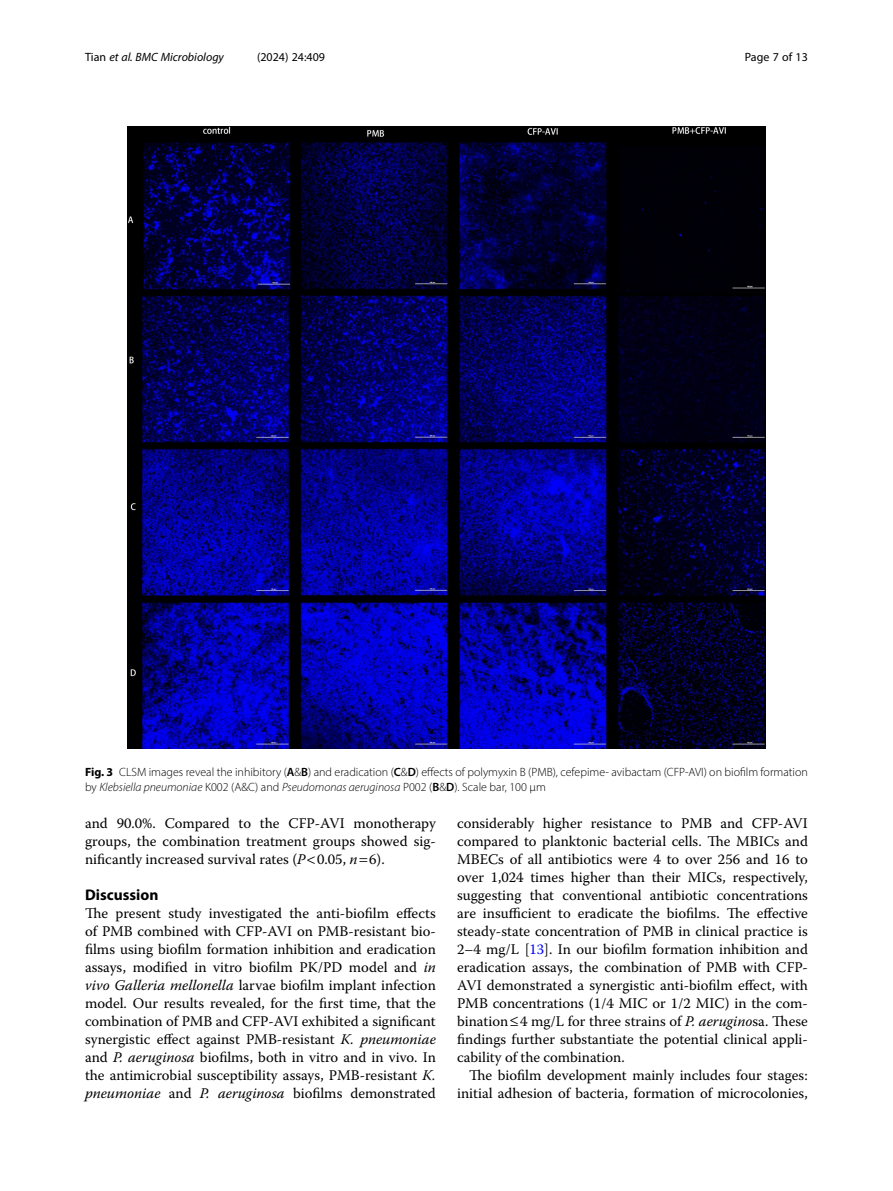
<style>
.page{position:relative;width:893px;height:1191px;background:#fff}
.page>*{position:absolute;margin:0;border:0;box-sizing:border-box;transform-origin:0 0}
.Head_1{font:700 15.45px "Myriad Pro";color:#000}
.Body_Text{font:14.7px/18px "Warnock Pro";color:#000;text-align:justify}
.Body_Text_Indent{font:14.7px/18px "Warnock Pro";color:#000;text-align:justify}
.Figure_Caption{font:300 12px/15px "Myriad Pro";color:#000}
.t1{font:italic 12px "Myriad Pro";color:#000}
.t2{font:12px "Myriad Pro";color:#000}
.s1{font-style:normal}
.s2{font-weight:700}
.s3{font-weight:600}
.s4{font-style:italic}
.s5{color:#00f}
</style>
<div class="page">
<img style="left:128px;top:126px;width:637px;height:622px">
<p class="t1" style="left:85px;top:50px;width:140px"><span class="s1">Tian</span> et al. BMC Microbiology</p>
<p class="t2" style="left:257px;top:50px;width:70px">(2024) 24:409</p>
<p class="t2" style="left:745px;top:50px;width:65px">Page 7 of 13</p>
<p class="Figure_Caption" style="left:85px;top:764px;width:724px"><span class="s2">Fig. 3</span> CLSM images reveal the inhibitory (<span class="s3">A</span>&amp;<span class="s3">B</span>) and eradication (<span class="s3">C</span>&amp;<span class="s3">D</span>) effects of polymyxin B (PMB), cefepime- avibactam (CFP-AVI) on biofilm formation by <span class="s4">Klebsiella pneumoniae</span> K002 (A&amp;C) and <span class="s4">Pseudomonas aeruginosa</span> P002 (<span class="s3">B</span>&amp;<span class="s3">D</span>). Scale bar, 100 μm</p>
<p class="Body_Text_Indent" style="left:85px;top:814px;width:352px">and 90.0%. Compared to the CFP-AVI monotherapy groups, the combination treatment groups showed sig&shy;nificantly increased survival rates (<span class="s4">P</span> 0.05, <span class="s4">n</span> 6).</p>
<p class="Head_1" style="left:85px;top:885px;width:75px">Discussion</p>
<p class="Body_Text" style="left:85px;top:904px;width:352px">The present study investigated the anti-biofilm effects of PMB combined with CFP-AVI on PMB-resistant bio&shy;films using biofilm formation inhibition and eradication assays, modified in vitro biofilm PK/PD model and <span class="s4">in vivo Galleria mellonella</span> larvae biofilm implant infection model. Our results revealed, for the first time, that the combination of PMB and CFP-AVI exhibited a significant synergistic effect against PMB-resistant <span class="s4">K. pneumoniae </span>and <span class="s4">P. aeruginosa</span> biofilms, both in vitro and in vivo. In the antimicrobial susceptibility assays, PMB-resistant <span class="s4">K. pneumoniae</span> and <span class="s4">P. aeruginosa</span> biofilms demonstrated</p>
<p class="Body_Text" style="left:457px;top:814px;width:352px">considerably higher resistance to PMB and CFP-AVI compared to planktonic bacterial cells. The MBICs and MBECs of all antibiotics were 4 to over 256 and 16 to over 1,024 times higher than their MICs, respectively, suggesting that conventional antibiotic concentrations are insufficient to eradicate the biofilms. The effective steady-state concentration of PMB in clinical practice is 2–4 mg/L [<span class="s5">13</span>]. In our biofilm formation inhibition and eradication assays, the combination of PMB with CFP-AVI demonstrated a synergistic anti-biofilm effect, with PMB concentrations (1/4 MIC or 1/2 MIC) in the com&shy;bination≤4 mg/L for three strains of <span class="s4">P. aerugino</span>sa. These findings further substantiate the potential clinical appli&shy;cability of the combination.</p>
<p class="Body_Text_Indent" style="left:457px;top:1066px;width:352px;text-align:right">The biofilm development mainly includes four stages: initial adhesion of bacteria, formation of microcolonies,</p>
</div>
